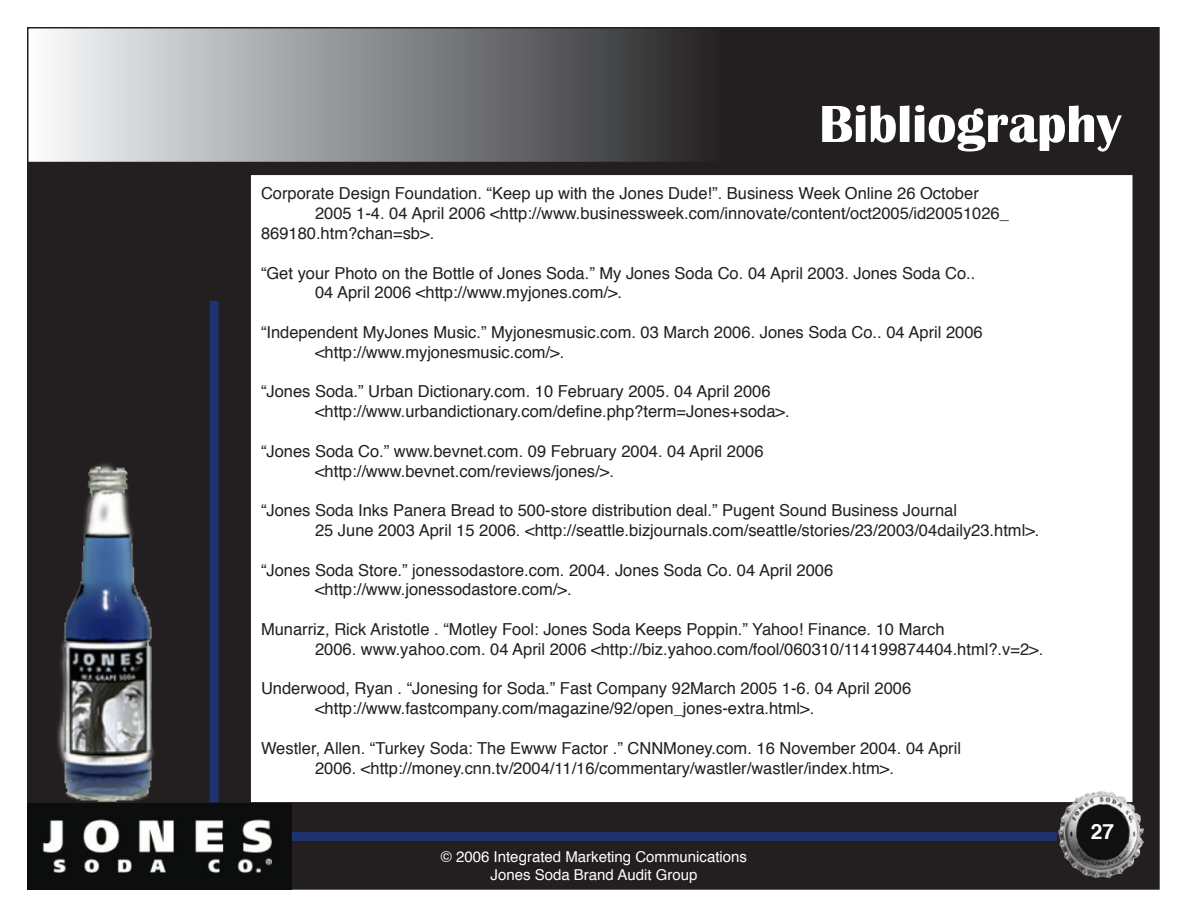
<style>
.page{position:relative;width:1188px;height:918px;background:#fff}
.page>*{position:absolute;margin:0;border:0;box-sizing:border-box;transform-origin:0 0}
.t1{font:700 54px "Britannic";color:#fff}
.t2{font:700 21px "Helvetica";color:#fff}
.t3{font:16.5px/19.8px "Helvetica";color:#231f20}
.t4{font:15px/18px "Helvetica";color:#fff;text-align:center}
</style>
<div class="page">
<div style="left:28px;top:28px;width:1131px;height:861px;background:#231f20"></div>
<div style="left:250px;top:174px;width:883px;height:629px;background:#fff"></div>
<img style="left:1058px;top:787px;width:88px;height:91px">
<div style="left:28px;top:28px;width:696px;height:135px;background:linear-gradient(to right,#f7f9fb,#222224)"></div>
<div style="left:27px;top:27px;width:698px;height:136px;border:2px solid #231f20"></div>
<img style="left:27px;top:804px;width:264px;height:85px">
<div style="left:292px;top:832px;width:765px;height:9px;background:#1f3370"></div>
<img style="left:57px;top:463px;width:97px;height:339px">
<div style="left:210px;top:301px;width:9px;height:501px;background:#1f3370"></div>
<h1 class="t1" style="left:819px;top:94px;width:304px">Bibliography</h1>
<p class="t3" style="left:261px;top:183px;width:719px">Corporate Design Foundation. “Keep up with the Jones Dude!”. Business Week Online 26 October</p>
<p class="t3" style="left:315px;top:203px;width:695px">2005 1-4. 04 April 2006 &lt;http://www.businessweek.com/innovate/content/oct2005/id20051026_</p>
<p class="t3" style="left:261px;top:223px;width:175px">869180.htm?chan=sb&gt;.</p>
<p class="t3" style="left:315px;top:262px;width:662px;text-indent:-54px">“Get your Photo on the Bottle of Jones Soda.” My Jones Soda Co. 04 April 2003. Jones Soda Co..<br>04 April 2006 &lt;http://www.myjones.com/&gt;.</p>
<p class="t3" style="left:315px;top:322px;width:669px;text-indent:-54px">“Independent MyJones Music.” Myjonesmusic.com. 03 March 2006. Jones Soda Co.. 04 April 2006 &lt;http://www.myjonesmusic.com/&gt;.</p>
<p class="t3" style="left:315px;top:381px;width:476px;text-indent:-54px">“Jones Soda.” Urban Dictionary.com. 10 February 2005. 04 April 2006 &lt;http://www.urbandictionary.com/define.php?term=Jones+soda&gt;.</p>
<p class="t3" style="left:315px;top:441px;width:450px;text-indent:-54px">“Jones Soda Co.” www.bevnet.com. 09 February 2004. 04 April 2006 &lt;http://www.bevnet.com/reviews/jones/&gt;.</p>
<p class="t3" style="left:315px;top:500px;width:726px;text-indent:-54px">“Jones Soda Inks Panera Bread to 500-store distribution deal.” Pugent Sound Business Journal<br>25 June 2003 April 15 2006. &lt;http://seattle.bizjournals.com/seattle/stories/23/2003/04daily23.html&gt;.</p>
<p class="t3" style="left:315px;top:559px;width:520px;text-indent:-54px">“Jones Soda Store.” jonessodastore.com. 2004. Jones Soda Co. 04 April 2006 &lt;http://www.jonessodastore.com/&gt;.</p>
<p class="t3" style="left:315px;top:619px;width:730px;text-indent:-54px">Munarriz, Rick Aristotle . “Motley Fool: Jones Soda Keeps Poppin.” Yahoo! Finance. 10 March<br>2006. www.yahoo.com. 04 April 2006 &lt;http://biz.yahoo.com/fool/060310/114199874404.html?.v=2&gt;.</p>
<p class="t3" style="left:315px;top:678px;width:598px;text-indent:-54px">Underwood, Ryan . “Jonesing for Soda.” Fast Company 92March 2005 1-6. 04 April 2006 &lt;http://www.fastcompany.com/magazine/92/open_jones-extra.html&gt;.</p>
<p class="t3" style="left:315px;top:738px;width:648px;text-indent:-54px">Westler, Allen. “Turkey Soda: The Ewww Factor .” CNNMoney.com. 16 November 2004. 04 April<br>2006. &lt;http://money.cnn.tv/2004/11/16/commentary/wastler/wastler/index.htm&gt;.</p>
<p class="t4" style="left:441px;top:848px;width:308px">© 2006 Integrated Marketing Communications<br>Jones Soda Brand Audit Group</p>
<p class="t2" style="left:1091px;top:813px;width:25px">27</p>
</div>
